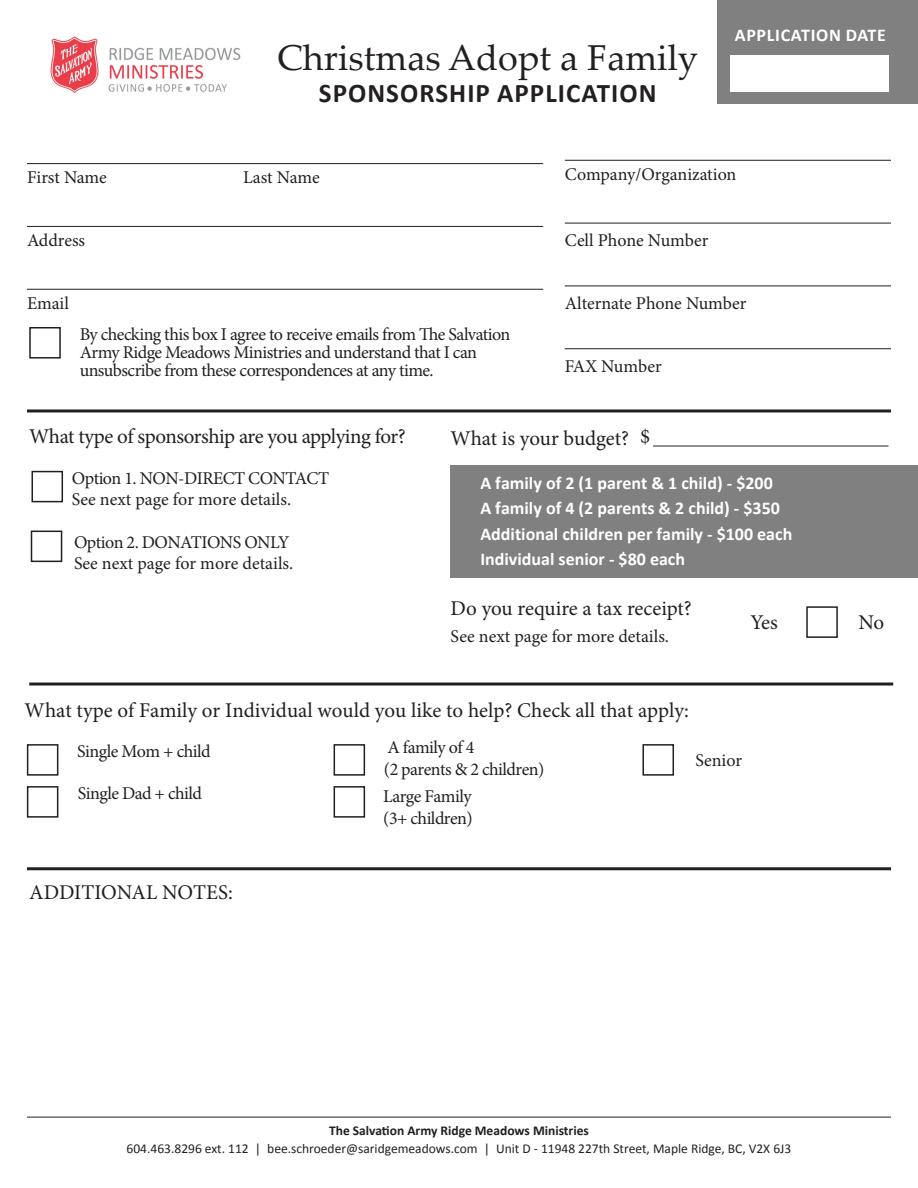
<style>
.page{position:relative;width:918px;height:1188px;background:#fff}
.page>*{position:absolute;margin:0;border:0;box-sizing:border-box;transform-origin:0 0}
.t1{font:36px "Palatino Linotype";color:#231f20}
.t2{font:700 27px "Calibri";letter-spacing:.04em;color:#231f20}
.t3{font:21px "Minion Pro";color:#231f20}
.t4{font:21px "Minion Pro";letter-spacing:-.03em;color:#231f20}
.t5{font:18px/18px "Minion Pro";letter-spacing:-.03em;color:#231f20}
.t6{font:18px/20.9px "Minion Pro";color:#231f20}
.t7{font:700 18px/25.5px "Calibri";color:#fff}
.t8{font:18px "Minion Pro";letter-spacing:-.005em;color:#231f20}
.t9{font:700 18px "Calibri";letter-spacing:.04em;color:#fff}
.t10{font:13.5px "Calibri";color:#231f20}
.t11{font:700 13.5px "Calibri";color:#231f20}
</style>
<div class="page">
<img style="left:50px;top:36px;width:191px;height:57px">
<hr style="left:27px;top:163px;width:516px;height:1px;background:#231f20">
<hr style="left:565px;top:160px;width:326px;height:1px;background:#231f20">
<hr style="left:27px;top:226px;width:516px;height:1px;background:#231f20">
<hr style="left:565px;top:223px;width:326px;height:1px;background:#231f20">
<hr style="left:565px;top:286px;width:326px;height:1px;background:#231f20">
<hr style="left:27px;top:289px;width:516px;height:1px;background:#231f20">
<hr style="left:565px;top:348px;width:326px;height:1px;background:#231f20">
<div style="left:29px;top:327px;width:32px;height:32px;border:2px solid #231f20"></div>
<div style="left:32px;top:471px;width:31px;height:31px;border:2px solid #231f20"></div>
<div style="left:31px;top:531px;width:31px;height:31px;border:2px solid #231f20"></div>
<div style="left:27px;top:744px;width:31px;height:32px;border:2px solid #231f20"></div>
<div style="left:27px;top:786px;width:31px;height:32px;border:2px solid #231f20"></div>
<div style="left:334px;top:744px;width:31px;height:32px;border:2px solid #231f20"></div>
<div style="left:334px;top:786px;width:31px;height:32px;border:2px solid #231f20"></div>
<div style="left:642px;top:744px;width:32px;height:32px;border:2px solid #231f20"></div>
<div style="left:451px;top:465px;width:467px;height:112px;background:#7f807f"></div>
<hr style="left:653px;top:446px;width:235px;height:1px;background:#231f20">
<div style="left:806px;top:606px;width:32px;height:32px;border:2px solid #231f20"></div>
<hr style="left:27px;top:409px;width:864px;height:3px;background:#231f20">
<hr style="left:29px;top:683px;width:864px;height:3px;background:#231f20">
<hr style="left:27px;top:1117px;width:864px;height:1px;background:#231f20">
<hr style="left:27px;top:867px;width:864px;height:3px;background:#231f20">
<div style="left:718px;top:0;width:200px;height:103px;background:#7f807f"></div>
<div style="left:730px;top:55px;width:158px;height:36px;background:#fff"></div>
<p class="t1" style="left:277px;top:32px;width:422px">Christmas Adopt a Family</p>
<p class="t2" style="left:319px;top:76px;width:339px">SPONSORSHIP APPLICATION</p>
<p class="t9" style="left:735px;top:23px;width:153px">APPLICATION DATE</p>
<p class="t8" style="left:27px;top:165px;width:81px">First Name</p>
<p class="t8" style="left:243px;top:165px;width:78px">Last Name</p>
<p class="t6" style="left:565px;top:164px;width:173px">Company/Organization</p>
<p class="t8" style="left:27px;top:228px;width:60px">Address</p>
<p class="t8" style="left:565px;top:228px;width:145px">Cell Phone Number</p>
<p class="t5" style="left:27px;top:294px;width:44px">Email</p>
<p class="t8" style="left:565px;top:291px;width:183px">Alternate Phone Number</p>
<p class="t5" style="left:80px;top:325px;width:432px">By checking this box I agree to receive emails from The Salvation<br>Army Ridge Meadows Ministries and understand that I can unsubscribe from these correspondences at any time.</p>
<p class="t6" style="left:565px;top:356px;width:98px">FAX Number</p>
<p class="t4" style="left:29px;top:422px;width:378px">What type of sponsorship are you applying for?</p>
<p class="t6" style="left:72px;top:468px;width:259px">Option 1. NON-DIRECT CONTACT<br>See next page for more details.</p>
<p class="t6" style="left:74px;top:532px;width:221px">Option 2. DONATIONS ONLY<br>See next page for more details.</p>
<p class="t3" style="left:451px;top:424px;width:180px">What is your budget?</p>
<p class="t3" style="left:640px;top:422px;width:12px">$</p>
<p class="t7" style="left:480px;top:470px;width:314px">A family of 2 (1 parent &amp; 1 child) - $200<br>A family of 4 (2 parents &amp; 2 child) - $350<br>Additional children per family - $100 each Individual senior - $80 each</p>
<p class="t3" style="left:451px;top:594px;width:243px">Do you require a tax receipt?</p>
<p class="t8" style="left:451px;top:624px;width:220px">See next page for more details.</p>
<p class="t3" style="left:751px;top:609px;width:29px">Yes</p>
<p class="t3" style="left:859px;top:609px;width:27px">No</p>
<p class="t3" style="left:25px;top:696px;width:666px">What type of Family or Individual would you like to help? Check all that apply:</p>
<p class="t5" style="left:384px;top:737px;width:162px;line-height:21.6px">A family of 4<br>(2 parents &amp; 2 children)</p>
<p class="t5" style="left:77px;top:743px;width:135px">Single Mom + child</p>
<p class="t5" style="left:78px;top:785px;width:126px">Single Dad + child</p>
<p class="t5" style="left:383px;top:786px;width:91px;line-height:21.6px">Large Family (3+ children)</p>
<p class="t5" style="left:696px;top:752px;width:48px">Senior</p>
<p class="t3" style="left:29px;top:878px;width:205px">ADDITIONAL NOTES:</p>
<p class="t11" style="left:329px;top:1122px;width:261px">The Salvation Army Ridge Meadows Ministries</p>
<p class="t10" style="left:127px;top:1140px;width:666px">604.463.8296 ext. 112 | bee.schroeder@saridgemeadows.com | Unit D - 11948 227th Street, Maple Ridge, BC, V2X 6J3</p>
</div>
